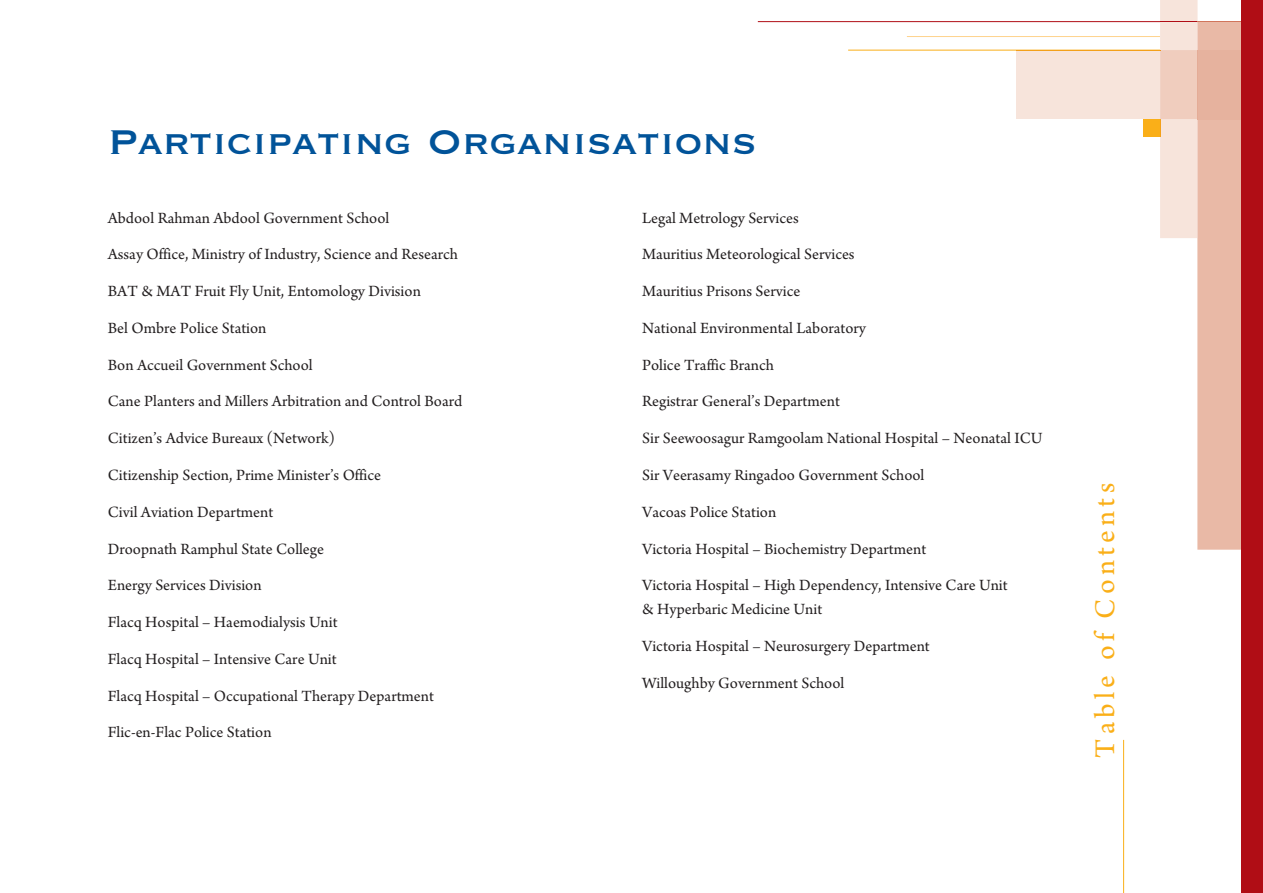
<style>
.page{position:relative;width:1263px;height:893px;background:#fff}
.page>*{position:absolute;margin:0;border:0;box-sizing:border-box;transform-origin:0 0}
.t1{font:45px "Copperplate";color:#015399}
.t2{font:30px "Arno Pro";letter-spacing:.145em;color:#faaf18}
.t3{font:16.5px/24px "Arno Pro";color:#231f20}
</style>
<div class="page">
<hr style="left:1123px;top:740px;width:1px;height:153px;background:#faaf18">
<hr style="left:907px;top:36px;width:253px;height:1px;background:#fed38d">
<hr style="left:1241px;top:121px;width:1px;height:772px;background:#faaf18">
<div style="left:1143px;top:119px;width:17px;height:17px;background:#faaf18"></div>
<hr style="left:848px;top:50px;width:312px;height:1px;background:#faaf18">
<hr style="left:758px;top:21px;width:484px;height:1px;background:#b00d15">
<div style="left:1016px;top:50px;width:144px;height:69px;background:#f7e4db"></div>
<hr style="left:1016px;top:50px;width:144px;height:1px;background:#f3a01a">
<svg style="left:1160px;top:0;width:82px;height:550px"></svg>
<hr style="left:1197px;top:50px;width:1px;height:69px;background:#e4ac97">
<div style="left:1242px;top:0;width:21px;height:893px;background:#b00d15"></div>
<h1 class="t1" style="left:108px;top:113px;width:651px">Participating Organisations</h1>
<p class="t3" style="left:108px;top:207px;width:283px">Abdool Rahman Abdool Government School</p>
<p class="t3" style="left:108px;top:244px;width:352px">Assay Office, Ministry of Industry, Science and Research</p>
<p class="t3" style="left:108px;top:281px;width:315px">BAT &amp; MAT Fruit Fly Unit, Entomology Division</p>
<p class="t3" style="left:108px;top:317px;width:160px">Bel Ombre Police Station</p>
<p class="t3" style="left:108px;top:354px;width:206px">Bon Accueil Government School</p>
<p class="t3" style="left:108px;top:391px;width:356px">Cane Planters and Millers Arbitration and Control Board</p>
<p class="t3" style="left:108px;top:428px;width:229px">Citizen’s Advice Bureaux (Network)</p>
<p class="t3" style="left:108px;top:464px;width:275px">Citizenship Section, Prime Minister’s Office</p>
<p class="t3" style="left:108px;top:501px;width:167px">Civil Aviation Department</p>
<p class="t3" style="left:108px;top:538px;width:218px">Droopnath Ramphul State College</p>
<p class="t3" style="left:108px;top:575px;width:155px">Energy Services Division</p>
<p class="t3" style="left:108px;top:612px;width:231px">Flacq Hospital – Haemodialysis Unit</p>
<p class="t3" style="left:108px;top:648px;width:230px">Flacq Hospital – Intensive Care Unit</p>
<p class="t3" style="left:108px;top:685px;width:328px">Flacq Hospital – Occupational Therapy Department</p>
<p class="t3" style="left:108px;top:722px;width:165px">Flic-en-Flac Police Station</p>
<p class="t3" style="left:642px;top:207px;width:158px">Legal Metrology Services</p>
<p class="t3" style="left:642px;top:244px;width:214px">Mauritius Meteorological Services</p>
<p class="t3" style="left:642px;top:281px;width:160px">Mauritius Prisons Service</p>
<p class="t3" style="left:642px;top:317px;width:225px">National Environmental Laboratory</p>
<p class="t3" style="left:642px;top:354px;width:133px">Police Traffic Branch</p>
<p class="t3" style="left:642px;top:391px;width:199px">Registrar General’s Department</p>
<p class="t3" style="left:642px;top:428px;width:402px">Sir Seewoosagur Ramgoolam National Hospital – Neonatal ICU</p>
<p class="t3" style="left:642px;top:464px;width:284px">Sir Veerasamy Ringadoo Government School</p>
<p class="t3" style="left:642px;top:501px;width:136px">Vacoas Police Station</p>
<p class="t3" style="left:642px;top:538px;width:286px">Victoria Hospital – Biochemistry Department</p>
<p class="t3" style="left:642px;top:575px;width:367px">Victoria Hospital – High Dependency, Intensive Care Unit &amp; Hyperbaric Medicine Unit</p>
<p class="t3" style="left:642px;top:636px;width:289px">Victoria Hospital – Neurosurgery Department</p>
<p class="t3" style="left:642px;top:672px;width:204px">Willoughby Government School</p>
<h2 class="t2" style="left:1094px;top:758px;width:276px;rotate:-90deg">Table of Contents</h2>
</div>
